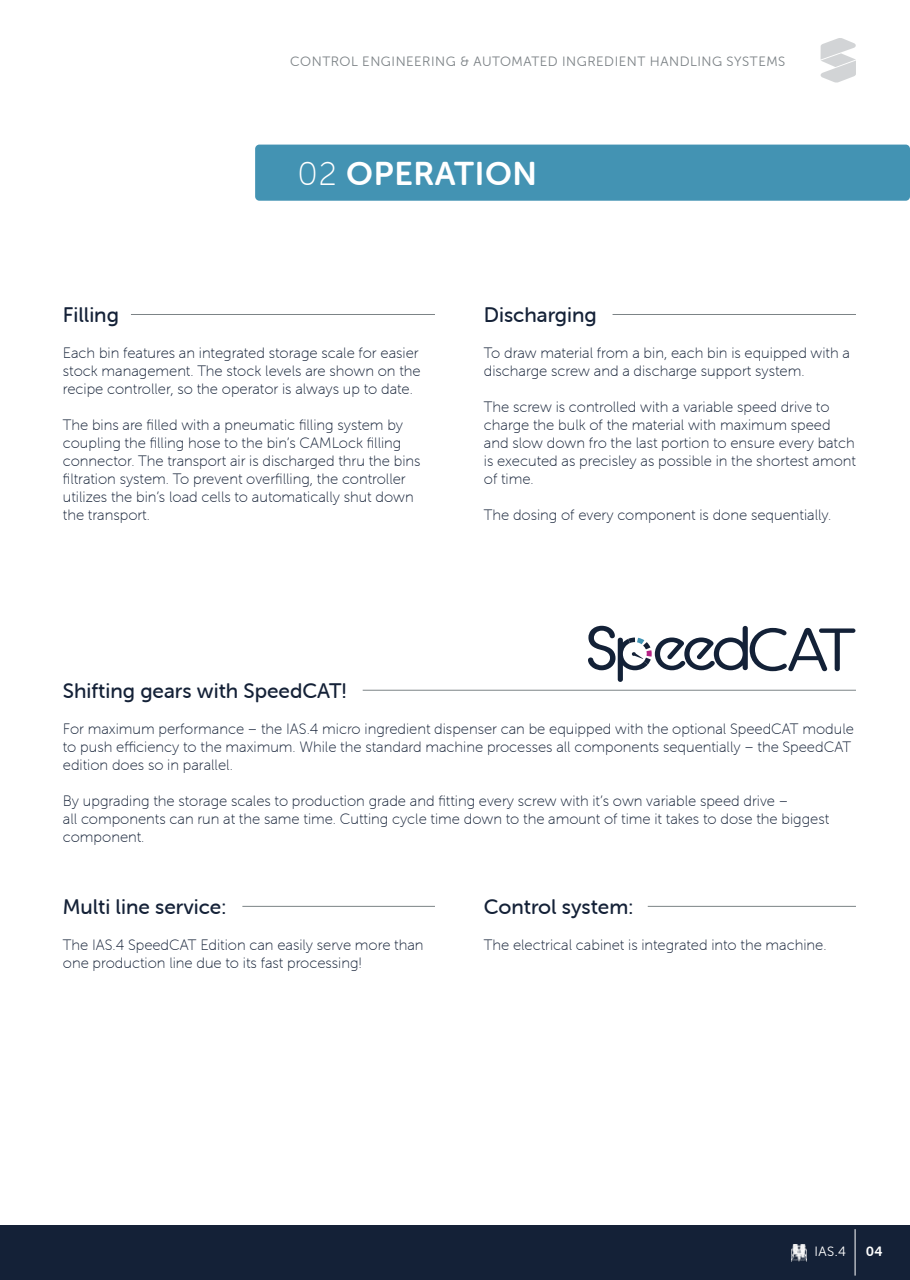
<style>
.page{position:relative;width:910px;height:1280px;background:#fff}
.page>*{position:absolute;margin:0;border:0;box-sizing:border-box;transform-origin:0 0}
.t1{font:33px "Museo Sans Rounded 700";letter-spacing:.02em;color:#fff}
.t2{font:21px "Museo Sans Rounded 500";color:#142137}
.t3{font:15px/18px "Museo Sans Rounded 100";color:#142137}
.t4{font:13.5px "Museo Sans Rounded 300";letter-spacing:.04em;color:#7c8286}
.t5{font:13.5px "Museo Sans Rounded 300";color:#fff}
.t6{font:13.5px "Museo Sans Rounded 700";color:#fff}
.s1{font-family:"Museo Sans Rounded 100"}
</style>
<div class="page">
<div style="left:255px;top:145px;width:655px;height:56px;background:#4393b3;border-radius:4px"></div>
<hr style="left:131px;top:314px;width:304px;height:1px;background:#7c8386">
<div style="left:0;top:1226px;width:910px;height:54px;background:#142137"></div>
<hr style="left:855px;top:1229px;width:1px;height:46px;background:#fff">
<img style="left:791px;top:1244px;width:15px;height:17px">
<hr style="left:612px;top:314px;width:244px;height:1px;background:#7c8386">
<hr style="left:363px;top:690px;width:493px;height:1px;background:#7c8386">
<svg style="left:588px;top:626px;width:267px;height:56px"></svg>
<hr style="left:242px;top:906px;width:193px;height:1px;background:#7c8386">
<hr style="left:648px;top:906px;width:208px;height:1px;background:#7c8386">
<svg style="left:820px;top:38px;width:36px;height:45px"></svg>
<p class="t4" style="left:290px;top:54px;width:497px">CONTROL ENGINEERING &amp; AUTOMATED INGREDIENT HANDLING SYSTEMS</p>
<h1 class="t1" style="left:298px;top:155px;width:241px"><span class="s1">02</span> OPERATION</h1>
<h2 class="t2" style="left:63px;top:303px;width:58px">Filling</h2>
<p class="t3" style="left:63px;top:344px;width:359px">Each bin features an integrated storage scale for easier stock management. The stock levels are shown on the recipe controller, so the operator is always up to date.</p>
<p class="t3" style="left:63px;top:416px;width:359px">The bins are filled with a pneumatic filling system by coupling the filling hose to the bin’s CAMLock filling connector. The transport air is discharged thru the bins filtration system. To prevent overfilling, the controller utilizes the bin’s load cells to automatically shut down the transport.</p>
<h2 class="t2" style="left:484px;top:303px;width:115px">Discharging</h2>
<p class="t3" style="left:484px;top:344px;width:368px">To draw material from a bin, each bin is equipped with a discharge screw and a discharge support system.</p>
<p class="t3" style="left:484px;top:398px;width:374px">The screw is controlled with a variable speed drive to charge the bulk of the material with maximum speed and slow down fro the last portion to ensure every batch is executed as precisley as possible in the shortest amont of time.</p>
<p class="t3" style="left:484px;top:506px;width:349px">The dosing of every component is done sequentially.</p>
<h2 class="t2" style="left:63px;top:679px;width:286px">Shifting gears with SpeedCAT!</h2>
<p class="t3" style="left:63px;top:720px;width:792px">For maximum performance – the IAS.4 micro ingredient dispenser can be equipped with the optional SpeedCAT module to push efficiency to the maximum. While the standard machine processes all components sequentially – the SpeedCAT edition does so in parallel.</p>
<p class="t3" style="left:63px;top:792px;width:768px">By upgrading the storage scales to production grade and fitting every screw with it’s own variable speed drive –<br>all components can run at the same time. Cutting cycle time down to the amount of time it takes to dose the biggest component.</p>
<h2 class="t2" style="left:63px;top:895px;width:165px">Multi line service:</h2>
<p class="t3" style="left:63px;top:936px;width:362px">The IAS.4 SpeedCAT Edition can easily serve more than one production line due to its fast processing!</p>
<h2 class="t2" style="left:484px;top:895px;width:151px">Control system:</h2>
<p class="t3" style="left:484px;top:936px;width:344px">The electrical cabinet is integrated into the machine.</p>
<p class="t5" style="left:814px;top:1244px;width:33px">IAS.4</p>
<p class="t6" style="left:866px;top:1244px;width:19px">04</p>
</div>
